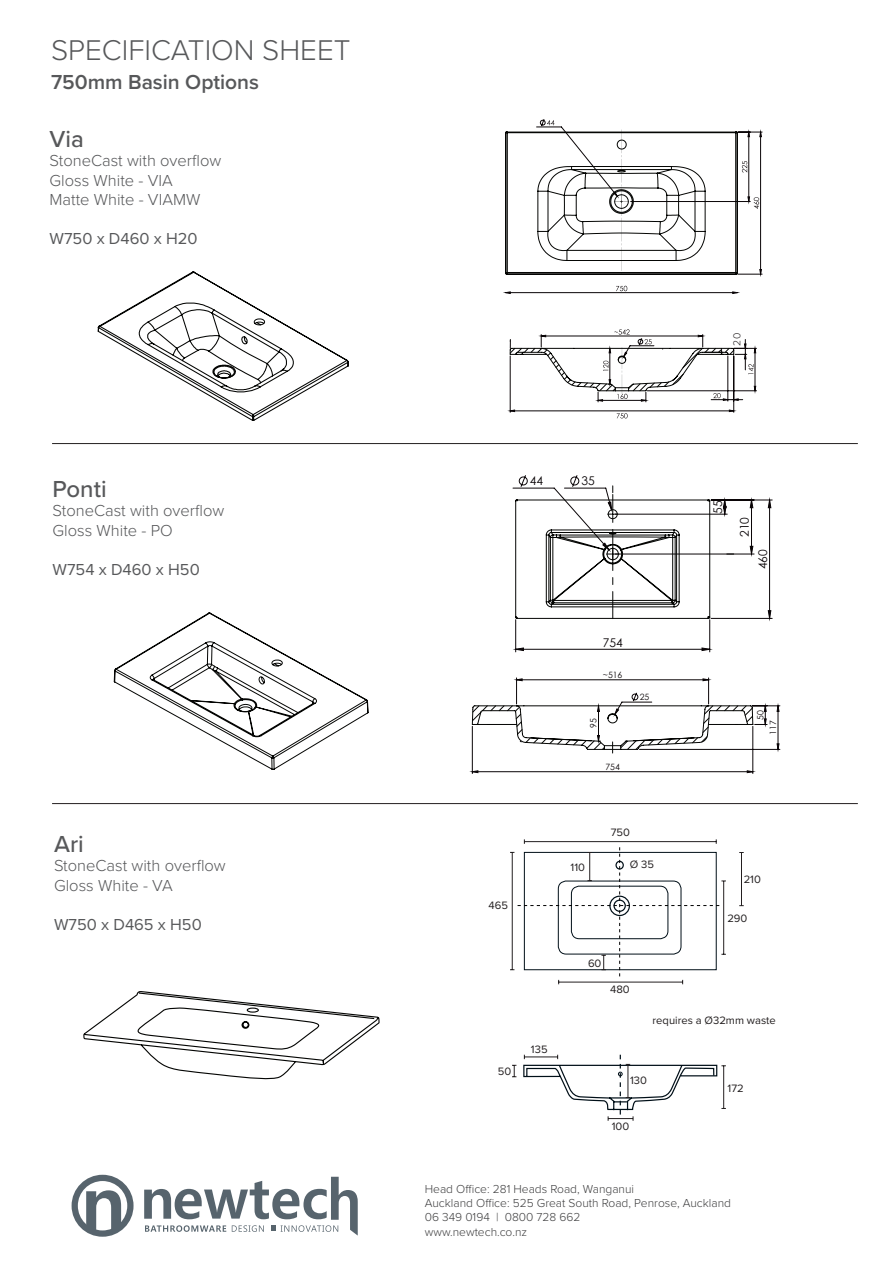
<style>
.page{position:relative;width:893px;height:1263px;background:#fff}
.page>*{position:absolute;margin:0;border:0;box-sizing:border-box;transform-origin:0 0}
.t1{font:300 29.55px "Proxima Nova";color:#57585a}
.t2{font:500 24px "Proxima Nova";color:#57585a}
.t3{font:600 21px "Proxima Nova";color:#57585a}
.t4{font:300 16.5px "Proxima Nova";color:#57585a}
.t5{font:16.5px "Proxima Nova";color:#57585a}
.t6{font:300 12px "Proxima Nova";color:#3e3e3f}
.t7{font:12px "Century Gothic";color:#0a0507}
.t8{font:11.1px "Proxima Nova";color:#231f20}
.t9{font:300 10.5px "Proxima Nova";color:#231f20}
.t10{font:8.7px "Century Gothic";color:#0a0507}
</style>
<div class="page">
<div style="left:72px;top:1175px;width:62px;height:62px;border:6px solid #57646d;border-radius:50%"></div>
<svg style="left:86px;top:1190px;width:35px;height:44px"></svg>
<svg style="left:144px;top:1177px;width:214px;height:58px"></svg>
<hr style="left:52px;top:803px;width:806px;height:1px;background:#231f20">
<hr style="left:52px;top:443px;width:806px;height:1px;background:#231f20">
<svg style="left:523px;top:984px;width:195px;height:126px"></svg>
<hr style="left:741px;top:852px;width:1px;height:54px;background:#231f20">
<svg style="left:510px;top:839px;width:216px;height:145px"></svg>
<hr style="left:524px;top:1056px;width:34px;height:1px;background:#231f20">
<svg style="left:608px;top:1055px;width:26px;height:66px"></svg>
<hr style="left:723px;top:1066px;width:1px;height:42px;background:#231f20">
<svg style="left:512px;top:1065px;width:4px;height:12px"></svg>
<svg style="left:83px;top:991px;width:297px;height:89px"></svg>
<svg style="left:113px;top:612px;width:256px;height:158px"></svg>
<svg style="left:472px;top:677px;width:308px;height:97px"></svg>
<svg style="left:512px;top:475px;width:261px;height:177px"></svg>
<svg style="left:509px;top:329px;width:248px;height:89px"></svg>
<svg style="left:505px;top:119px;width:257px;height:175px"></svg>
<svg style="left:97px;top:271px;width:252px;height:150px"></svg>
<p class="t1" style="left:51px;top:32px;width:301px">SPECIFICATION SHEET</p>
<p class="t3" style="left:51px;top:67px;width:210px">750mm Basin Options</p>
<p class="t2" style="left:50px;top:121px;width:36px">Via</p>
<p class="t4" style="left:50px;top:151px;width:173px">StoneCast with overflow</p>
<p class="t4" style="left:50px;top:170px;width:125px">Gloss White - VIA</p>
<p class="t4" style="left:50px;top:190px;width:152px">Matte White - VIAMW</p>
<p class="t5" style="left:50px;top:226px;width:150px">W750 x D460 x H20</p>
<p class="t2" style="left:53px;top:471px;width:56px">Ponti</p>
<p class="t4" style="left:53px;top:501px;width:173px">StoneCast with overflow</p>
<p class="t4" style="left:53px;top:520px;width:122px">Gloss White - PO</p>
<p class="t5" style="left:53px;top:557px;width:149px">W754 x D460 x H50</p>
<p class="t2" style="left:54px;top:826px;width:31px">Ari</p>
<p class="t4" style="left:54px;top:856px;width:173px">StoneCast with overflow</p>
<p class="t4" style="left:54px;top:875px;width:120px">Gloss White - VA</p>
<p class="t5" style="left:54px;top:912px;width:149px">W750 x D465 x H50</p>
<p class="t9" style="left:731px;top:346px;width:14px;rotate:-90deg">20</p>
<p class="t7" style="left:530px;top:473px;width:15px">44</p>
<p class="t7" style="left:581px;top:473px;width:15px">35</p>
<p class="t7" style="left:709px;top:514px;width:15px;rotate:-90deg">55</p>
<p class="t7" style="left:736px;top:537px;width:21px;rotate:-90deg">210</p>
<p class="t7" style="left:754px;top:569px;width:21px;rotate:-90deg">460</p>
<p class="t8" style="left:489px;top:897px;width:21px">465</p>
<p class="t8" style="left:498px;top:1063px;width:15px">50</p>
<p class="t8" style="left:531px;top:1041px;width:18px">135</p>
<p class="t7" style="left:603px;top:634px;width:21px">754</p>
<p class="t10" style="left:603px;top:669px;width:21px">~516</p>
<p class="t10" style="left:587px;top:728px;width:11px;rotate:-90deg">95</p>
<p class="t10" style="left:605px;top:760px;width:16px">754</p>
<p class="t10" style="left:640px;top:691px;width:11px">25</p>
<p class="t8" style="left:611px;top:824px;width:21px">750</p>
<p class="t8" style="left:570px;top:859px;width:16px">110</p>
<p class="t8" style="left:630px;top:856px;width:26px">Ø 35</p>
<p class="t8" style="left:588px;top:955px;width:15px">60</p>
<p class="t8" style="left:610px;top:981px;width:21px">480</p>
<p class="t10" style="left:754px;top:720px;width:11px;rotate:-90deg">50</p>
<p class="t10" style="left:767px;top:735px;width:16px;rotate:-90deg">117</p>
<p class="t8" style="left:744px;top:871px;width:19px">210</p>
<p class="t8" style="left:727px;top:910px;width:22px">290</p>
<p class="t8" style="left:653px;top:1011px;width:125px">requires a Ø32mm waste</p>
<p class="t8" style="left:630px;top:1072px;width:18px">130</p>
<p class="t8" style="left:612px;top:1117px;width:19px">100</p>
<p class="t8" style="left:728px;top:1079px;width:18px">172</p>
<p class="t6" style="left:425px;top:1181px;width:211px">Head Office: 281 Heads Road, Wanganui</p>
<p class="t6" style="left:425px;top:1196px;width:308px">Auckland Office: 525 Great South Road, Penrose, Auckland</p>
<p class="t6" style="left:425px;top:1210px;width:157px">06 349 0194 | 0800 728 662</p>
<p class="t6" style="left:425px;top:1224px;width:104px">www.newtech.co.nz</p>
</div>
